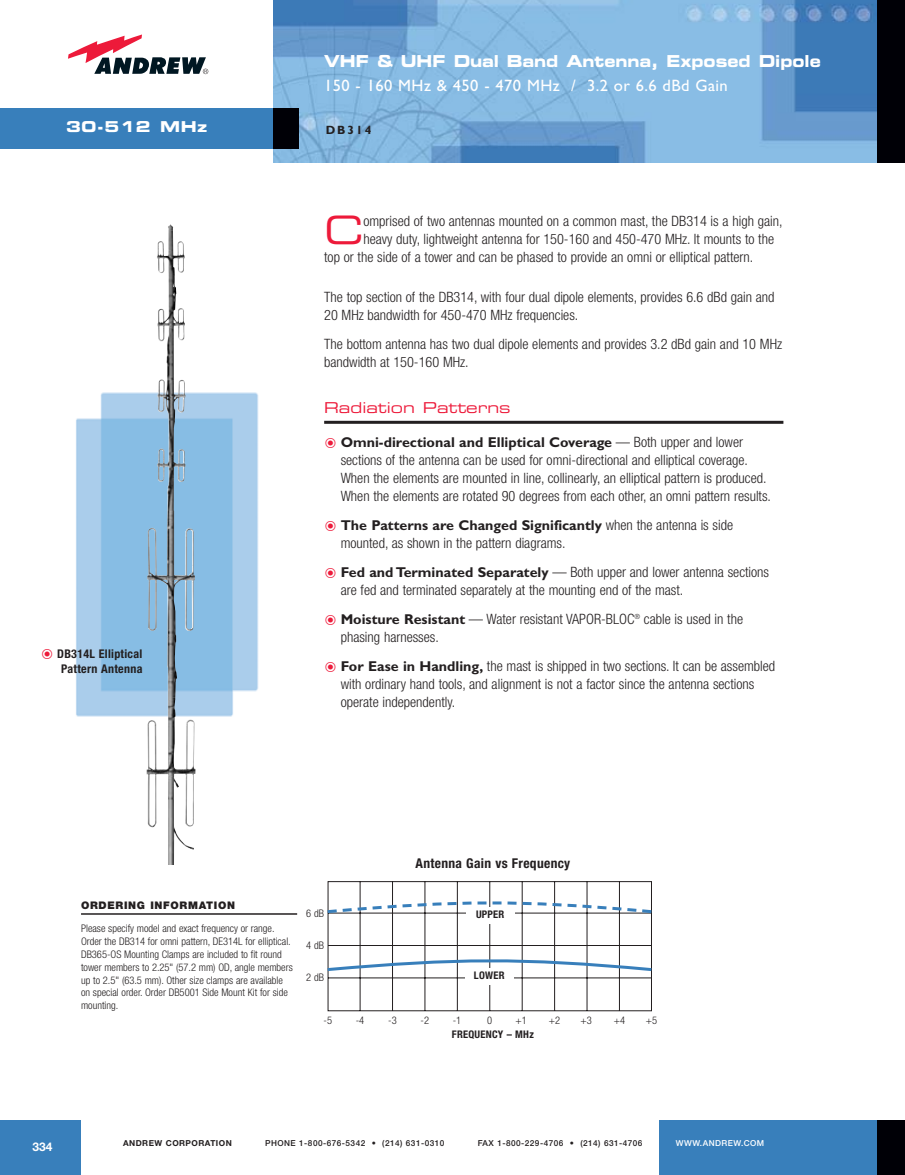
<style>
.page{position:relative;width:905px;height:1175px;background:#fff}
.page>*{position:absolute;margin:0;border:0;box-sizing:border-box;transform-origin:0 0}
.t1{font:38.85px "Eurostile Extended Two";color:#ed1a3a}
.t2{font:16.5px "Gill Sans";letter-spacing:.025em;color:#fff}
.t3{font:16.5px "Eurostile Bold Extended Two";color:#fff;scale:.9 1}
.t4{font:15px "Eurostile Extended Two";color:#ed1a3a}
.t5{font:15px "Eurostile Bold Extended Two";letter-spacing:.05em;color:#fff}
.t6{font:300 condensed 14.25px/18px "Helvetica Neue";color:#231f20}
.t7{font:700 14.25px "Gill Sans";color:#231f20}
.t8{font:700 condensed 13.5px "Helvetica Neue";letter-spacing:.025em;color:#231f20}
.t9{font:700 condensed 12px/15px "Helvetica Neue";letter-spacing:.025em;color:#231f20;text-align:right}
.t10{font:700 12px "Gill Sans";letter-spacing:.165em;color:#231f20}
.t11{font:700 12px "Helvetica Neue";color:#fff}
.t12{font:300 condensed 10.5px/12.8px "Helvetica Neue";color:#231f20}
.t13{font:700 condensed 10.5px "Helvetica Neue";letter-spacing:.025em;color:#231f20}
.t14{font:900 10.5px "Helvetica Neue";letter-spacing:.065em;color:#231f20}
.t15{font:500 8.25px "Helvetica Neue";letter-spacing:.055em;color:#231f20}
.t16{font:700 8.25px "Helvetica Neue";letter-spacing:.055em;color:#231f20}
.t17{font:500 8.25px "Helvetica Neue";letter-spacing:.055em;color:#fff}
.s1{font-family:"Quirks ICG";font-weight:400;font-stretch:normal;font-size:14.25px;color:#ed1a3a}
.s2{font-family:"Quirks ICG";font-weight:400;color:#ed1a3a}
.s3{font-family:"Helvetica Neue";font-weight:300;font-stretch:condensed}
.s4{font-family:"Quirks ICG";font-weight:400;font-stretch:normal;color:#ed1a3a}
.s5{font-family:"Gill Sans";font-weight:700;font-stretch:normal}
</style>
<div class="page">
<img style="left:76px;top:392px;width:183px;height:325px">
<img style="left:273px;top:0;width:605px;height:162px">
<div style="left:0;top:108px;width:284px;height:40px;background:#387fbb"></div>
<div style="left:660px;top:1120px;width:226px;height:54px;background:#387fbb"></div>
<div style="left:0;top:1120px;width:81px;height:54px;background:#387fbb"></div>
<div style="left:273px;top:108px;width:26px;height:40px;background:#000006"></div>
<div style="left:878px;top:1120px;width:26px;height:54px;background:#000006"></div>
<svg style="left:68px;top:34px;width:140px;height:40px"></svg>
<div style="left:878px;top:0;width:26px;height:162px;background:#000006"></div>
<hr style="left:324px;top:421px;width:459px;height:3px;background:#231f20">
<hr style="left:81px;top:913px;width:216px;height:1px;background:#231f20">
<img style="left:146px;top:224px;width:49px;height:640px">
<svg style="left:327px;top:881px;width:325px;height:130px"></svg>
<div style="left:465px;top:968px;width:48px;height:16px;background:#fff"></div>
<div style="left:466px;top:907px;width:48px;height:16px;background:#fff"></div>
<svg style="left:327px;top:957px;width:325px;height:15px"></svg>
<svg style="left:327px;top:900px;width:325px;height:15px"></svg>
<p class="t5" style="left:66px;top:121px;width:143px">30-512 MHz</p>
<p class="t9" style="left:41px;top:647px;width:103px"><span class="s1">(</span> DB314L Elliptical<br>Pattern Antenna</p>
<p class="t3" style="left:324px;top:55px;width:553px">VHF &amp; UHF Dual Band Antenna, Exposed Dipole</p>
<p class="t2" style="left:324px;top:79px;width:405px">150 - 160 MHz &amp; 450 - 470 MHz / 3.2 or 6.6 dBd Gain</p>
<p class="t10" style="left:326px;top:125px;width:47px">DB314</p>
<h1 class="t1" style="left:324px;top:216px;width:41px">C</h1>
<p class="t6" style="left:363px;top:213px;width:420px">omprised of two antennas mounted on a common mast, the DB314 is a high gain,</p>
<p class="t6" style="left:363px;top:231px;width:412px">heavy duty, lightweight antenna for 150-160 and 450-470 MHz. It mounts to the</p>
<p class="t6" style="left:324px;top:249px;width:430px">top or the side of a tower and can be phased to provide an omni or elliptical pattern.</p>
<p class="t6" style="left:324px;top:289px;width:452px">The top section of the DB314, with four dual dipole elements, provides 6.6 dBd gain and<br>20 MHz bandwidth for 450-470 MHz frequencies.</p>
<p class="t6" style="left:324px;top:336px;width:459px">The bottom antenna has two dual dipole elements and provides 3.2 dBd gain and 10 MHz bandwidth at 150-160 MHz.</p>
<p class="t4" style="left:324px;top:402px;width:188px">Radiation Patterns</p>
<p class="t7" style="left:324px;top:438px;width:420px"><span class="s2">(</span> Omni-directional and Elliptical Coverage <span class="s3">— Both upper and lower</span></p>
<p class="t6" style="left:340px;top:452px;width:432px">sections of the antenna can be used for omni-directional and elliptical coverage.<br>When the elements are mounted in line, collinearly, an elliptical pattern is produced.<br>When the elements are rotated 90 degrees from each other, an omni pattern results.</p>
<p class="t7" style="left:324px;top:520px;width:410px"><span class="s2">(</span> The Patterns are Changed Significantly <span class="s3">when the antenna is side</span></p>
<p class="t6" style="left:324px;top:530px;width:446px;line-height:28.8px;text-indent:17px">mounted, as shown in the pattern diagrams.<br><span class="s4">(</span> <span class="s5">Fed and Terminated Separately</span> — Both upper and lower antenna sections</p>
<p class="t6" style="left:324px;top:577px;width:420px;line-height:28.8px;text-indent:17px">are fed and terminated separately at the mounting end of the mast.<br><span class="s4">(</span> <span class="s5">Moisture Resistant</span> — Water resistant VAPOR-BLOC<sup>®</sup> cable is used in the</p>
<p class="t6" style="left:324px;top:623px;width:452px;line-height:28.8px;text-indent:17px">phasing harnesses.<br><span class="s4">(</span> <span class="s5">For Ease in Handling,</span> the mast is shipped in two sections. It can be assembled</p>
<p class="t6" style="left:340px;top:676px;width:415px">with ordinary hand tools, and alignment is not a factor since the antenna sections operate independently.</p>
<p class="t14" style="left:81px;top:901px;width:156px">ORDERING INFORMATION</p>
<p class="t12" style="left:81px;top:923px;width:213px">Please specify model and exact frequency or range.<br>Order the DB314 for omni pattern, DE314L for elliptical.<br>DB365-OS Mounting Clamps are included to fit round tower members to 2.25" (57.2 mm) OD, angle members up to 2.5" (63.5 mm). Other size clamps are available on special order. Order DB5001 Side Mount Kit for side mounting.</p>
<p class="t12" style="left:306px;top:908px;width:19px">6 dB</p>
<p class="t12" style="left:306px;top:940px;width:19px">4 dB</p>
<p class="t12" style="left:306px;top:972px;width:19px">2 dB</p>
<p class="t8" style="left:415px;top:858px;width:156px">Antenna Gain vs Frequency</p>
<p class="t13" style="left:476px;top:910px;width:30px">UPPER</p>
<p class="t13" style="left:474px;top:971px;width:32px">LOWER</p>
<p class="t12" style="left:323px;top:1014px;width:10px">-5</p>
<p class="t12" style="left:356px;top:1014px;width:10px">-4</p>
<p class="t12" style="left:388px;top:1014px;width:10px">-3</p>
<p class="t12" style="left:420px;top:1014px;width:10px">-2</p>
<p class="t12" style="left:452px;top:1014px;width:10px">-1</p>
<p class="t12" style="left:487px;top:1014px;width:7px">0</p>
<p class="t12" style="left:515px;top:1014px;width:13px">+1</p>
<p class="t12" style="left:549px;top:1014px;width:13px">+2</p>
<p class="t12" style="left:580px;top:1014px;width:13px">+3</p>
<p class="t12" style="left:613px;top:1014px;width:13px">+4</p>
<p class="t12" style="left:646px;top:1014px;width:13px">+5</p>
<p class="t13" style="left:452px;top:1030px;width:83px">FREQUENCY – MHz</p>
<p class="t11" style="left:32px;top:1142px;width:22px">334</p>
<p class="t16" style="left:123px;top:1140px;width:110px">ANDREW CORPORATION</p>
<p class="t15" style="left:265px;top:1140px;width:181px">PHONE 1-800-676-5342 • (214) 631-0310</p>
<p class="t15" style="left:477px;top:1140px;width:166px">FAX 1-800-229-4706 • (214) 631-4706</p>
<p class="t17" style="left:675px;top:1140px;width:90px">WWW.ANDREW.COM</p>
</div>
